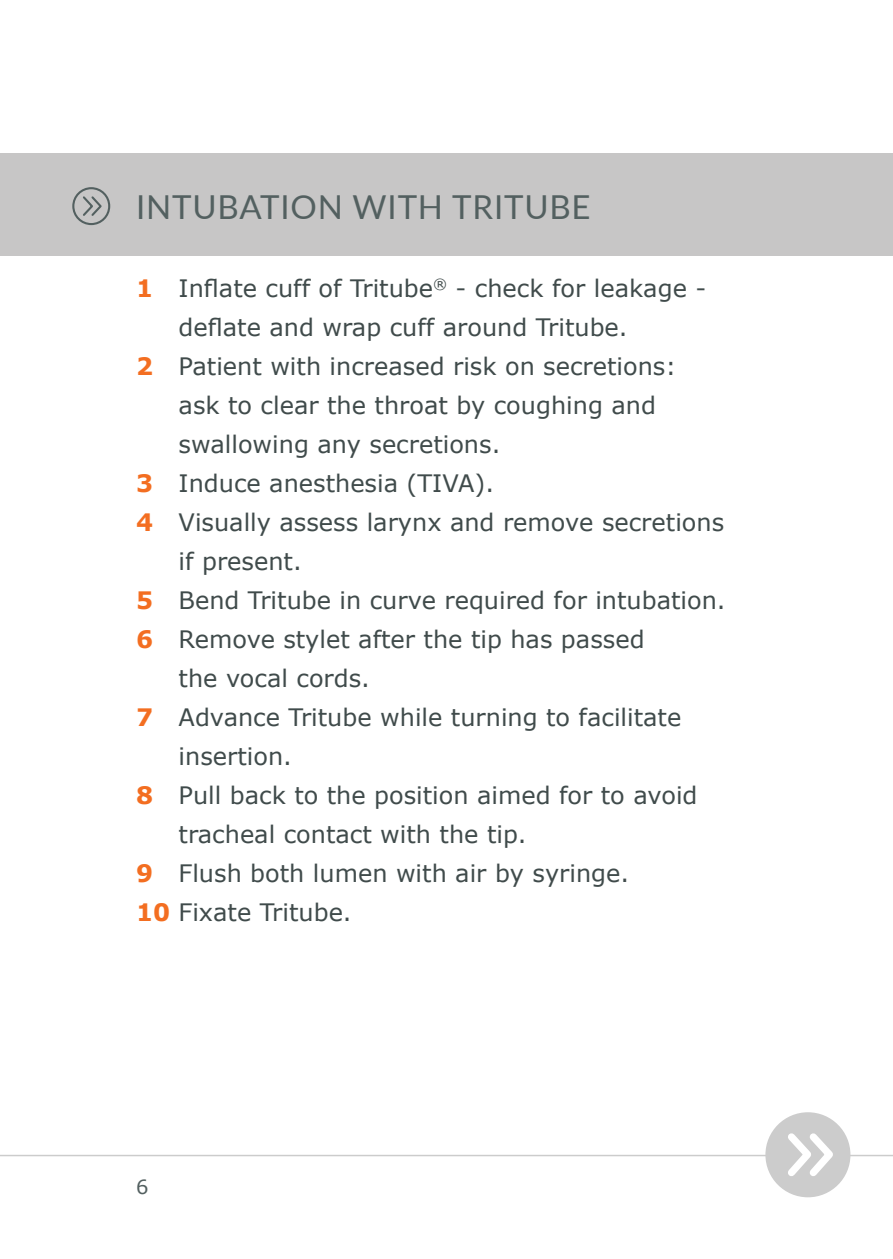
<style>
.page{position:relative;width:893px;height:1259px;background:#fff}
.page>*{position:absolute;margin:0;border:0;box-sizing:border-box;transform-origin:0 0}
.platte_tekst_tab_6mm{font:33px "Lato";letter-spacing:.025em;color:#536060}
.platte_tekst_tab_6mm-2{font:24px/39px "Verdana";color:#404b4b}
.t1{font:19.5px "Verdana";color:#536060}
.s1{font-weight:700;color:#f36e21}
</style>
<div class="page">
<div style="left:0;top:153px;width:893px;height:102px;background:#c7c6c6"></div>
<hr style="left:0;top:1154px;width:893px;height:2px;background:#ccc">
<div style="left:765px;top:1112px;width:85px;height:85px;background:#ccc;border-radius:50%"></div>
<svg style="left:788px;top:1133px;width:45px;height:43px"></svg>
<div style="left:72px;top:187px;width:38px;height:38px;border:2px solid #536060;border-radius:50%"></div>
<svg style="left:83px;top:196px;width:19px;height:20px"></svg>
<p class="platte_tekst_tab_6mm" style="left:136px;top:183px;width:456px">INTUBATION WITH TRITUBE</p>
<p class="platte_tekst_tab_6mm-2" style="left:179px;top:269px;width:529px;text-indent:-43px"><span class="s1">1</span> Inflate cuff of Tritube<sup>®</sup> - check for leakage - deflate and wrap cuff around Tritube.</p>
<p class="platte_tekst_tab_6mm-2" style="left:179px;top:347px;width:499px;text-indent:-43px"><span class="s1">2</span> Patient with increased risk on secretions: ask to clear the throat by coughing and swallowing any secretions.</p>
<p class="platte_tekst_tab_6mm-2" style="left:136px;top:464px;width:360px"><span class="s1">3</span> Induce anesthesia (TIVA).</p>
<p class="platte_tekst_tab_6mm-2" style="left:179px;top:503px;width:547px;text-indent:-43px"><span class="s1">4</span> Visually assess larynx and remove secretions if present.</p>
<p class="platte_tekst_tab_6mm-2" style="left:136px;top:581px;width:591px"><span class="s1">5</span> Bend Tritube in curve required for intubation.</p>
<p class="platte_tekst_tab_6mm-2" style="left:179px;top:620px;width:467px;text-indent:-43px"><span class="s1">6</span> Remove stylet after the tip has passed the vocal cords.</p>
<p class="platte_tekst_tab_6mm-2" style="left:179px;top:698px;width:504px;text-indent:-43px"><span class="s1">7</span> Advance Tritube while turning to facilitate insertion.</p>
<p class="platte_tekst_tab_6mm-2" style="left:179px;top:776px;width:520px;text-indent:-43px"><span class="s1">8</span> Pull back to the position aimed for to avoid tracheal contact with the tip.</p>
<p class="platte_tekst_tab_6mm-2" style="left:136px;top:854px;width:495px"><span class="s1">9</span> Flush both lumen with air by syringe.</p>
<p class="platte_tekst_tab_6mm-2" style="left:136px;top:893px;width:217px"><span class="s1">10</span> Fixate Tritube.</p>
<p class="t1" style="left:136px;top:1174px;width:14px">6</p>
</div>
